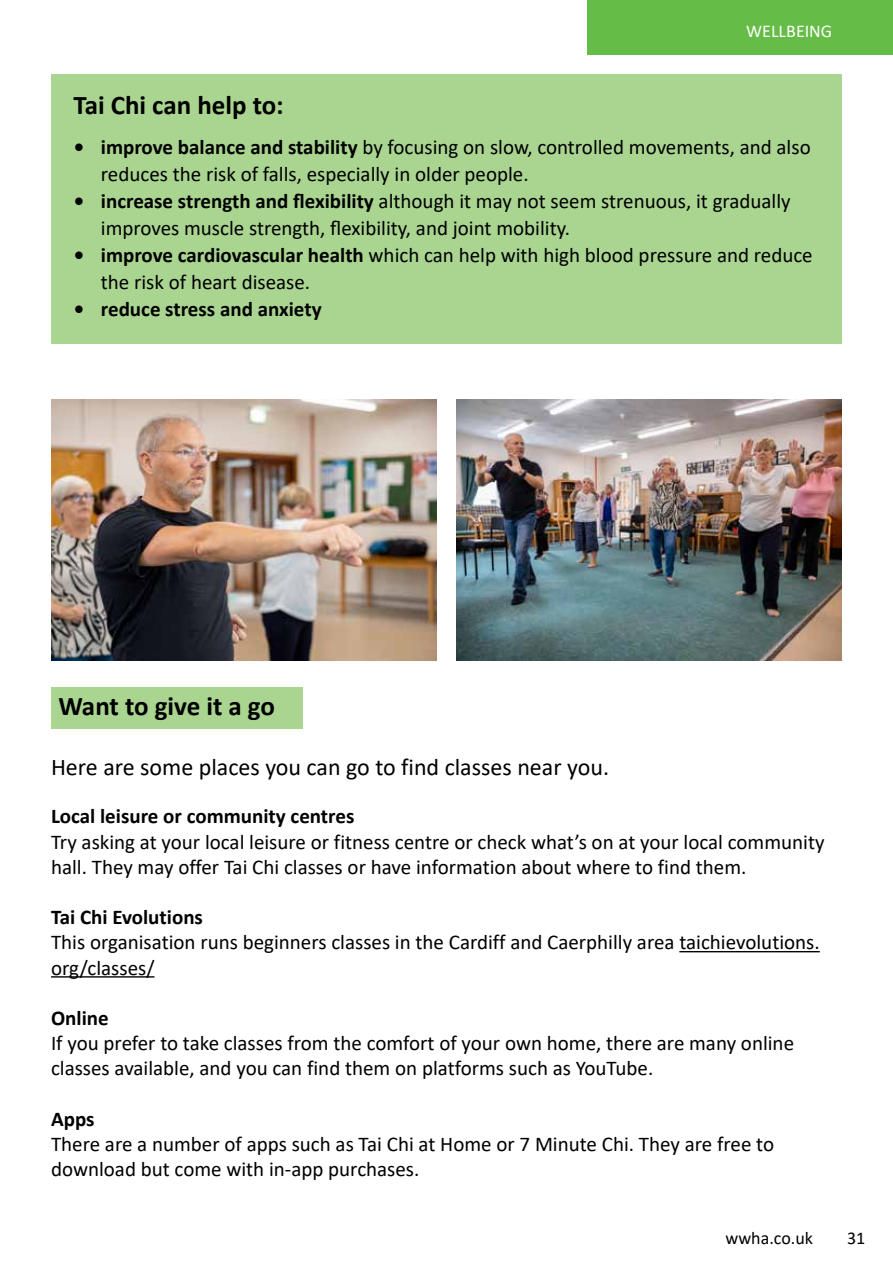
<style>
.page{position:relative;width:893px;height:1263px;background:#fff}
.page>*{position:absolute;margin:0;border:0;box-sizing:border-box;transform-origin:0 0}
.t1{font:700 27px "Calibri";color:#000}
.t2{font:24px "Calibri";color:#000}
.t3{font:21px/25.2px "Calibri";color:#000}
.t4{font:700 21px "Calibri";color:#000}
.t5{font:18px "Calibri";color:#000}
.t6{font:18px "Calibri";color:#fff}
.s1{font-weight:700}
</style>
<div class="page">
<div style="left:51px;top:687px;width:252px;height:41px;background:#a9d591"></div>
<div style="left:51px;top:74px;width:791px;height:270px;background:#a9d591"></div>
<div style="left:588px;top:0;width:305px;height:54px;background:#65bc46"></div>
<hr style="left:679px;top:951px;width:141px;height:1px;background:#000">
<hr style="left:51px;top:976px;width:103px;height:1px;background:#000">
<img style="left:456px;top:399px;width:386px;height:262px">
<img style="left:51px;top:399px;width:386px;height:262px">
<p class="t1" style="left:73px;top:86px;width:212px">Tai Chi can help to:</p>
<p class="t6" style="left:746px;top:19px;width:88px">WELLBEING</p>
<p class="t3" style="left:101px;top:133px;width:711px;line-height:27px;text-indent:-27px"><span class="s1">• improve balance and stability</span> by focusing on slow, controlled movements, and also reduces the risk of falls, especially in older people.</p>
<p class="t3" style="left:101px;top:187px;width:691px;line-height:27px;text-indent:-27px"><span class="s1">• increase strength and flexibility</span> although it may not seem strenuous, it gradually improves muscle strength, flexibility, and joint mobility.</p>
<p class="t3" style="left:101px;top:241px;width:713px;line-height:27px;text-indent:-27px"><span class="s1">• improve cardiovascular health</span> which can help with high blood pressure and reduce the risk of heart disease.</p>
<p class="t4" style="left:74px;top:294px;width:249px">• reduce stress and anxiety</p>
<p class="t1" style="left:58px;top:687px;width:218px">Want to give it a go</p>
<p class="t2" style="left:51px;top:751px;width:560px">Here are some places you can go to find classes near you.</p>
<p class="t4" style="left:51px;top:801px;width:305px">Local leisure or community centres</p>
<p class="t3" style="left:51px;top:828px;width:775px">Try asking at your local leisure or fitness centre or check what’s on at your local community hall. They may offer Tai Chi classes or have information about where to find them.</p>
<p class="t4" style="left:51px;top:902px;width:153px">Tai Chi Evolutions</p>
<p class="t3" style="left:51px;top:929px;width:770px">This organisation runs beginners classes in the Cardiff and Caerphilly area taichievolutions. org/classes/</p>
<p class="t4" style="left:51px;top:1003px;width:59px">Online</p>
<p class="t3" style="left:51px;top:1030px;width:745px">If you prefer to take classes from the comfort of your own home, there are many online classes available, and you can find them on platforms such as YouTube.</p>
<p class="t4" style="left:51px;top:1104px;width:45px">Apps</p>
<p class="t3" style="left:51px;top:1131px;width:724px">There are a number of apps such as Tai Chi at Home or 7 Minute Chi. They are free to download but come with in-app purchases.</p>
<p class="t5" style="left:725px;top:1225px;width:89px">wwha.co.uk</p>
<p class="t5" style="left:847px;top:1225px;width:20px">31</p>
</div>
